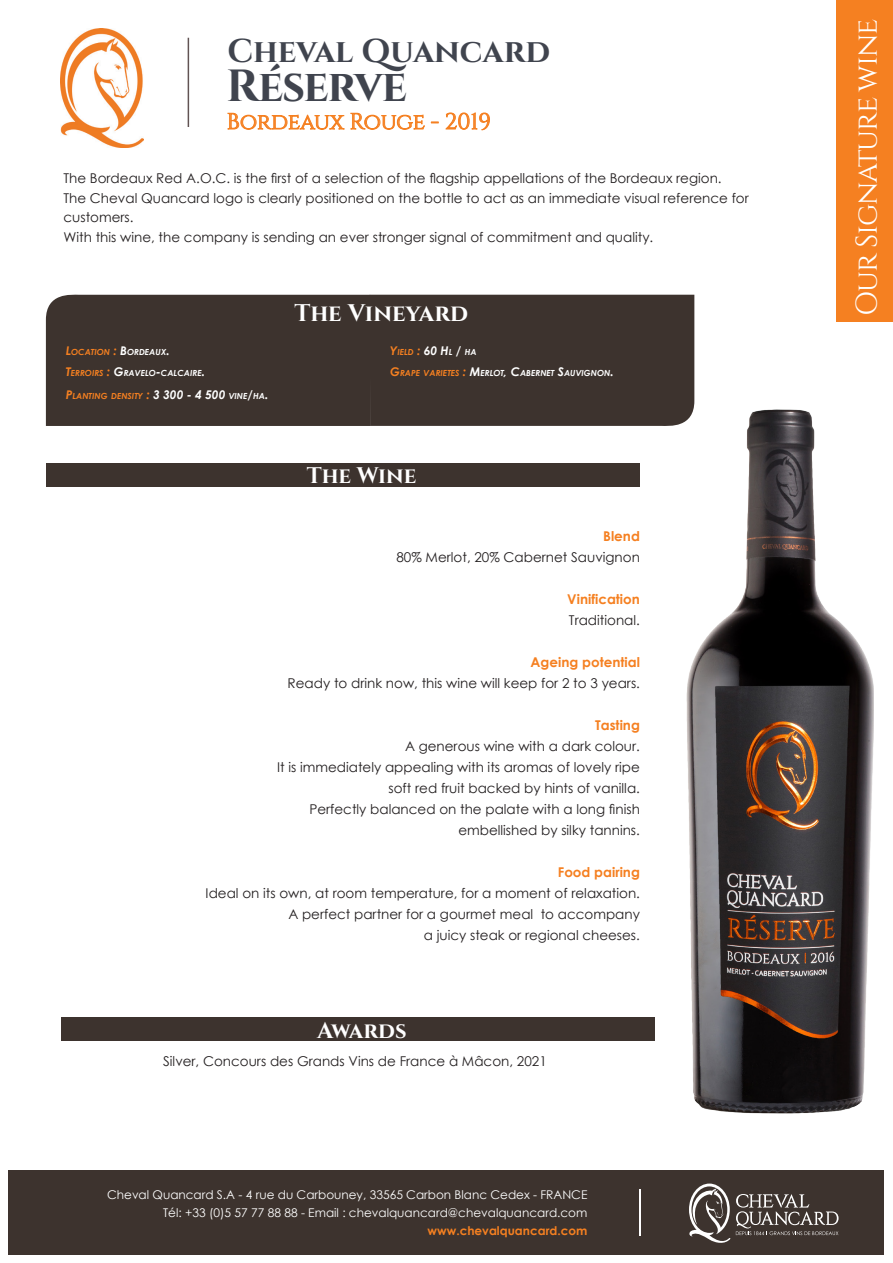
<style>
.page{position:relative;width:893px;height:1263px;background:#fff}
.page>*{position:absolute;margin:0;border:0;box-sizing:border-box;transform-origin:0 0}
.t1{font:700 45px "Cinzel";letter-spacing:-.035em;color:#40444e}
.t2{font:700 33px "Cinzel";color:#40444e}
.t3{font:30px "Cinzel";letter-spacing:-.04em;color:#fff}
.t4{font:700 24px "Cinzel";color:#fff}
.t5{font:22.5px "Cinzel";letter-spacing:-.005em;color:#f58021}
.t6{font:700 22.5px "Cinzel";color:#fff}
.t7{font:13.5px/19.5px "Century Gothic";color:#231f20}
.t8{font:700 13.5px "Century Gothic";color:#f58021}
.t9{font:12px "Century Gothic";color:#fff}
.t10{font:700 12px "Century Gothic";color:#f58021}
.t11{font:italic 700 8.4px "Century Gothic";color:#fff}
.t12{font:italic 700 8.4px "Century Gothic";color:#f58021}
.s1{font-size:12px}
.s2{font-size:12px;color:#fff}
.s3{color:#fff}
.s4{font-size:12px;color:#f58021}
.s5{color:#f58021}
</style>
<div class="page">
<div style="left:9px;top:1170px;width:875px;height:84px;background:#3d332e"></div>
<svg style="left:227px;top:112px;width:212px;height:18px"></svg>
<svg style="left:445px;top:112px;width:45px;height:19px"></svg>
<img style="left:61px;top:29px;width:82px;height:118px">
<div style="left:46px;top:464px;width:593px;height:23px;background:#3d332e"></div>
<div style="left:62px;top:1017px;width:593px;height:24px;background:#3d332e"></div>
<div style="left:46px;top:294px;width:648px;height:132px;background:#3d332e"></div>
<svg style="left:689px;top:1183px;width:41px;height:60px"></svg>
<svg style="left:736px;top:1194px;width:102px;height:41px"></svg>
<hr style="left:639px;top:1189px;width:1px;height:46px;background:#fff">
<hr style="left:188px;top:38px;width:1px;height:89px;background:#615353">
<img style="left:663px;top:357px;width:210px;height:757px">
<div style="left:837px;top:0;width:56px;height:321px;background:#f58021"></div>
<p class="t2" style="left:227px;top:31px;width:324px">Cheval Quancard</p>
<p class="t1" style="left:226px;top:59px;width:182px">Réserve</p>
<p class="t5" style="left:227px;top:108px;width:266px">Bordeaux Rouge - 2019</p>
<p class="t7" style="left:63px;top:169px;width:660px">The Bordeaux Red A.O.C. is the first of a selection of the flagship appellations of the Bordeaux region.</p>
<p class="t7" style="left:63px;top:188px;width:687px">The Cheval Quancard logo is clearly positioned on the bottle to act as an immediate visual reference for customers.</p>
<p class="t7" style="left:63px;top:227px;width:591px">With this wine, the company is sending an ever stronger signal of commitment and quality.</p>
<p class="t12" style="left:66px;top:347px;width:106px"><span class="s1">L</span>OCATION <span class="s1">:</span> <span class="s2">B</span><span class="s3">ORDEAUX</span><span class="s2">.</span></p>
<p class="t12" style="left:66px;top:390px;width:204px"><span class="s1">P</span>LANTING DENSITY <span class="s1">:</span> <span class="s2">3 300 - 4 500</span> <span class="s3">VINE</span><span class="s2">/</span><span class="s3">HA</span><span class="s2">.</span></p>
<p class="t11" style="left:66px;top:368px;width:141px"><span class="s4">T</span><span class="s5">ERROIRS</span> <span class="s4">:</span> <span class="s1">G</span>RAVELO<span class="s1">-</span>CALCAIRE<span class="s1">.</span></p>
<p class="t4" style="left:294px;top:298px;width:175px">The Vineyard</p>
<p class="t12" style="left:390px;top:347px;width:88px"><span class="s1">Y</span>IELD <span class="s1">:</span> <span class="s2">60 H</span><span class="s3">L</span> <span class="s2">/</span> <span class="s3">HA</span></p>
<p class="t11" style="left:390px;top:368px;width:225px"><span class="s4">G</span><span class="s5">RAPE VARIETES</span> <span class="s4">:</span> <span class="s1">M</span>ERLOT<span class="s1">, C</span>ABERNET <span class="s1">S</span>AUVIGNON<span class="s1">.</span></p>
<p class="t6" style="left:307px;top:461px;width:111px">The Wine</p>
<p class="t8" style="left:603px;top:528px;width:38px">Blend</p>
<p class="t7" style="left:396px;top:548px;width:245px">80% Merlot, 20% Cabernet Sauvignon</p>
<p class="t8" style="left:567px;top:591px;width:74px">Vinification</p>
<p class="t7" style="left:569px;top:611px;width:72px">Traditional.</p>
<p class="t8" style="left:531px;top:654px;width:111px">Ageing potential</p>
<p class="t7" style="left:288px;top:674px;width:354px">Ready to drink now, this wine will keep for 2 to 3 years.</p>
<p class="t8" style="left:595px;top:717px;width:46px">Tasting</p>
<p class="t7" style="left:405px;top:737px;width:236px">A generous wine with a dark colour.</p>
<p class="t7" style="left:277px;top:758px;width:364px">It is immediately appealing with its aromas of lovely ripe</p>
<p class="t7" style="left:388px;top:779px;width:253px">soft red fruit backed by hints of vanilla.</p>
<p class="t7" style="left:309px;top:800px;width:332px">Perfectly balanced on the palate with a long finish</p>
<p class="t7" style="left:458px;top:821px;width:183px">embellished by silky tannins.</p>
<p class="t8" style="left:558px;top:864px;width:84px">Food pairing</p>
<p class="t7" style="left:206px;top:884px;width:436px">Ideal on its own, at room temperature, for a moment of relaxation.</p>
<p class="t7" style="left:288px;top:905px;width:353px">A perfect partner for a gourmet meal to accompany</p>
<p class="t7" style="left:424px;top:926px;width:218px">a juicy steak or regional cheeses.</p>
<p class="t6" style="left:317px;top:1017px;width:91px">Awards</p>
<p class="t7" style="left:163px;top:1051px;width:385px">Silver, Concours des Grands Vins de France à Mâcon, 2021</p>
<p class="t9" style="left:107px;top:1187px;width:482px">Cheval Quancard S.A - 4 rue du Carbouney, 33565 Carbon Blanc Cedex - FRANCE</p>
<p class="t9" style="left:163px;top:1205px;width:426px">Tél: +33 (0)5 57 77 88 88 - Email : chevalquancard@chevalquancard.com</p>
<p class="t10" style="left:428px;top:1223px;width:161px">www.chevalquancard.com</p>
<p class="t3" style="left:849px;top:316px;width:299px;rotate:-90deg">Our Signature wine</p>
</div>
